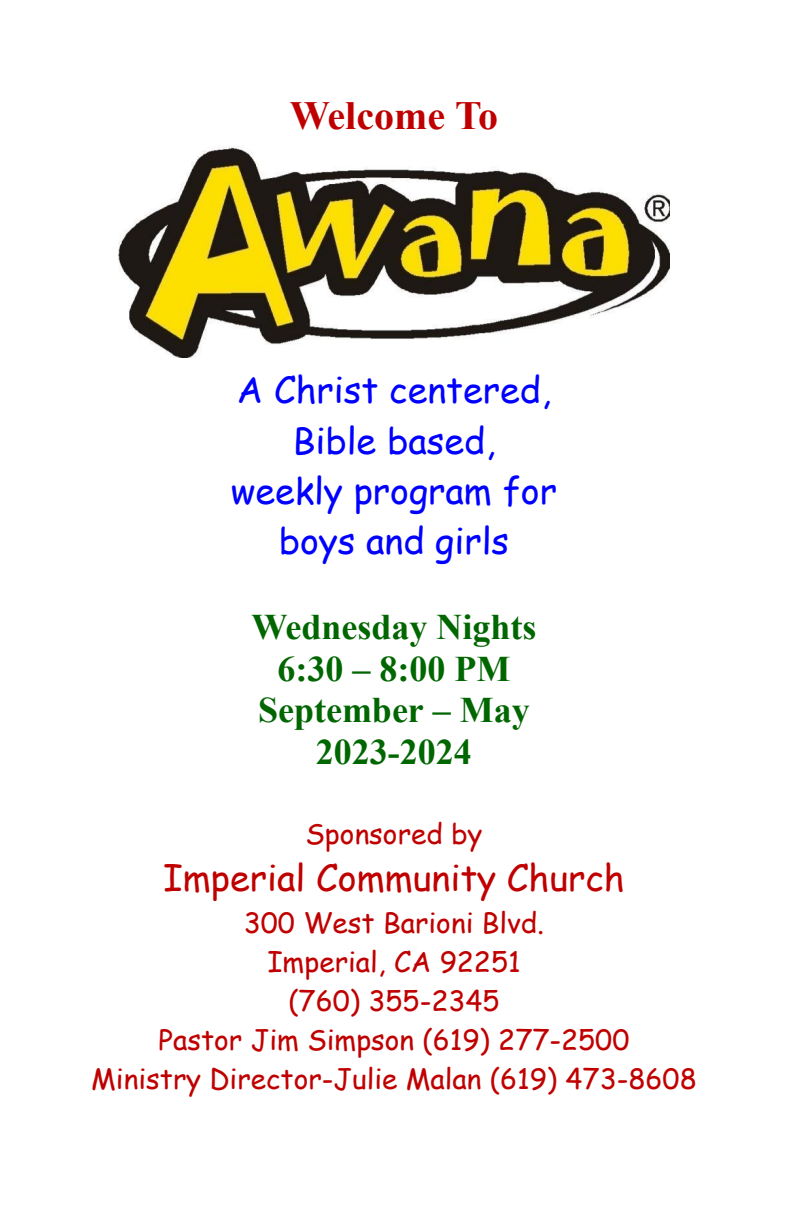
<style>
.page{position:relative;width:792px;height:1224px;background:#fff}
.page>*{position:absolute;margin:0;border:0;box-sizing:border-box;transform-origin:0 0}
.t1{font:700 40px "Times New Roman";color:#c00000}
.t2{font:36px/50.2px "Comic Sans MS";color:#00f;text-align:center}
.t3{font:700 36px/41.4px "Times New Roman";color:#060;text-align:center}
.t4{font:36px "Comic Sans MS";color:#c00000}
.t5{font:28px/39px "Comic Sans MS";color:#c00000;text-align:center}
</style>
<div class="page">
<img style="left:118px;top:146px;width:552px;height:212px">
<h1 class="t1" style="left:290px;top:87px;width:210px">Welcome To</h1>
<p class="t2" style="left:231px;top:364px;width:328px">A Christ centered,<br>Bible based,<br>weekly program for boys and girls</p>
<p class="t3" style="left:251px;top:606px;width:287px">Wednesday Nights<br>6:30 – 8:00 PM<br>September – May<br>2023-2024</p>
<p class="t5" style="left:306px;top:813px;width:178px">Sponsored by</p>
<p class="t4" style="left:163px;top:852px;width:463px">Imperial Community Church</p>
<p class="t5" style="left:91px;top:902px;width:607px">300 West Barioni Blvd.<br>Imperial, CA 92251<br>(760) 355-2345<br>Pastor Jim Simpson (619) 277-2500<br>Ministry Director-Julie Malan (619) 473-8608</p>
</div>
